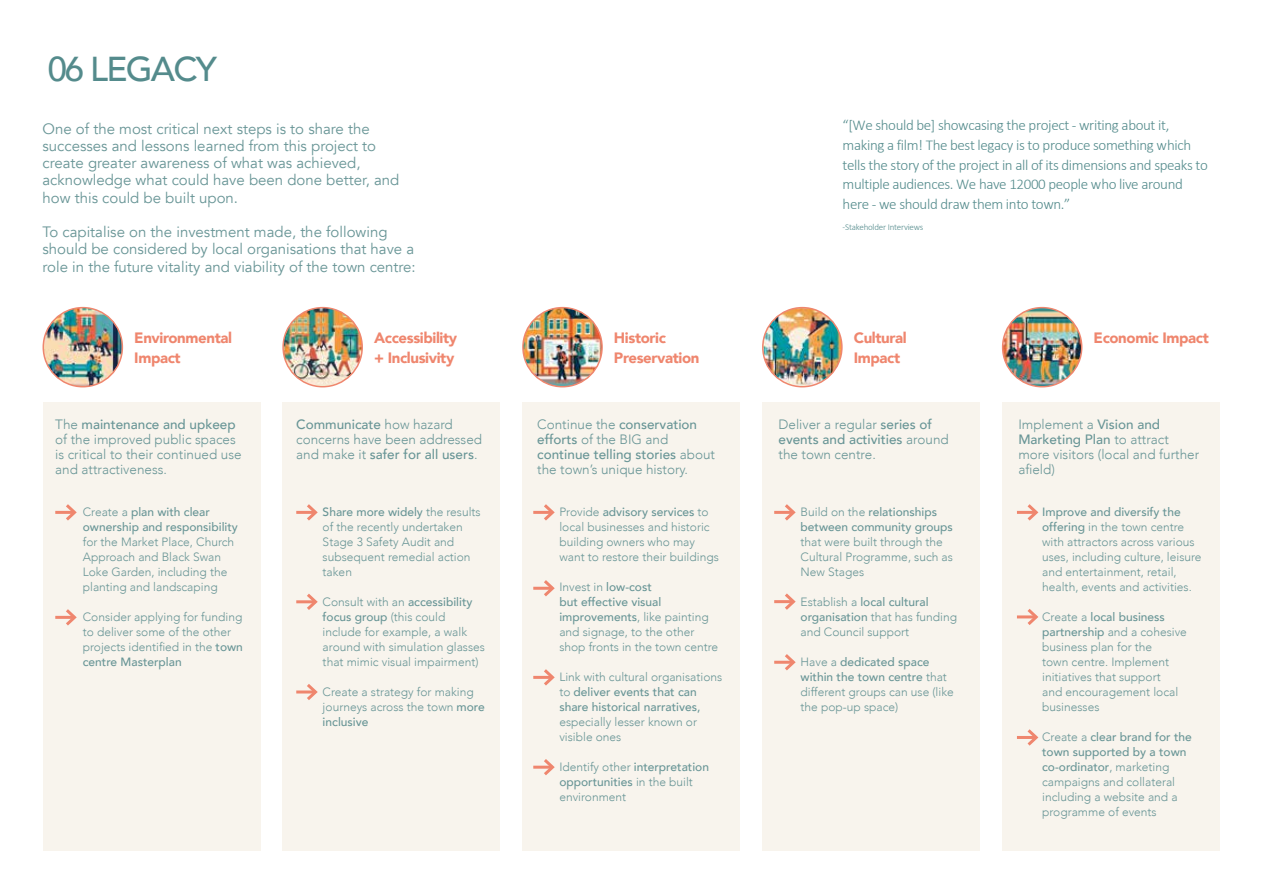
<style>
.page{position:relative;width:1263px;height:893px;background:#fff}
.page>*{position:absolute;margin:0;border:0;box-sizing:border-box;transform-origin:0 0}
.t1{font:500 34.5px "Avenir";letter-spacing:-.05em;color:#548b8c}
.t2{font:15px/17.2px "Avenir";color:#689596}
.t3{font:300 15px/19.8px "Calibri";letter-spacing:-.025em;color:#548b8c}
.t4{font:900 15px/19.8px "Avenir";letter-spacing:-.025em;color:#ef866e}
.t5{font:300 13.5px/15px "Avenir";color:#689596}
.t6{font:300 12px/15px "Avenir";color:#689596}
.t7{font:500 12px/15px "Avenir";color:#689596}
.t8{font:300 9px "Calibri";letter-spacing:-.025em;color:#548b8c}
.s1{font-weight:500}
.s2{font-weight:300}
</style>
<div class="page">
<img style="left:43px;top:308px;width:79px;height:79px;border-radius:40px">
<div style="left:43px;top:307px;width:80px;height:80px;border:2px solid #ef866e;border-radius:50%"></div>
<img style="left:283px;top:308px;width:79px;height:79px;border-radius:40px">
<div style="left:282px;top:307px;width:81px;height:80px;border:2px solid #ef866e;border-radius:50%"></div>
<img style="left:763px;top:308px;width:79px;height:79px;border-radius:40px">
<div style="left:762px;top:307px;width:81px;height:80px;border:2px solid #ef866e;border-radius:50%"></div>
<img style="left:523px;top:308px;width:79px;height:79px;border-radius:40px">
<div style="left:522px;top:307px;width:81px;height:80px;border:2px solid #ef866e;border-radius:50%"></div>
<img style="left:1003px;top:308px;width:79px;height:79px;border-radius:40px">
<div style="left:1002px;top:307px;width:80px;height:80px;border:2px solid #ef866e;border-radius:50%"></div>
<div style="left:43px;top:402px;width:218px;height:448px;background:#f8f4ed"></div>
<div style="left:282px;top:402px;width:218px;height:448px;background:#f8f4ed"></div>
<div style="left:522px;top:402px;width:218px;height:448px;background:#f8f4ed"></div>
<div style="left:762px;top:402px;width:218px;height:448px;background:#f8f4ed"></div>
<div style="left:1002px;top:402px;width:218px;height:448px;background:#f8f4ed"></div>
<hr style="left:55px;top:511px;width:20px;height:3px;background:#ef866e">
<svg style="left:63px;top:504px;width:14px;height:17px"></svg>
<hr style="left:55px;top:616px;width:20px;height:3px;background:#ef866e">
<svg style="left:63px;top:609px;width:14px;height:17px"></svg>
<hr style="left:296px;top:511px;width:19px;height:3px;background:#ef866e">
<svg style="left:304px;top:504px;width:14px;height:17px"></svg>
<hr style="left:533px;top:511px;width:19px;height:3px;background:#ef866e">
<svg style="left:541px;top:504px;width:14px;height:17px"></svg>
<hr style="left:774px;top:511px;width:19px;height:3px;background:#ef866e">
<svg style="left:782px;top:504px;width:14px;height:17px"></svg>
<hr style="left:1017px;top:511px;width:19px;height:3px;background:#ef866e">
<svg style="left:1024px;top:504px;width:15px;height:17px"></svg>
<hr style="left:296px;top:600px;width:19px;height:3px;background:#ef866e">
<svg style="left:304px;top:593px;width:14px;height:17px"></svg>
<hr style="left:533px;top:587px;width:19px;height:3px;background:#ef866e">
<svg style="left:541px;top:580px;width:14px;height:17px"></svg>
<hr style="left:533px;top:676px;width:19px;height:3px;background:#ef866e">
<svg style="left:541px;top:669px;width:14px;height:17px"></svg>
<hr style="left:533px;top:766px;width:19px;height:3px;background:#ef866e">
<svg style="left:541px;top:759px;width:14px;height:16px"></svg>
<hr style="left:774px;top:600px;width:19px;height:3px;background:#ef866e">
<svg style="left:782px;top:593px;width:14px;height:17px"></svg>
<hr style="left:1017px;top:736px;width:19px;height:3px;background:#ef866e">
<svg style="left:1027px;top:729px;width:12px;height:17px"></svg>
<hr style="left:296px;top:690px;width:19px;height:3px;background:#ef866e">
<svg style="left:304px;top:684px;width:14px;height:16px"></svg>
<hr style="left:774px;top:661px;width:19px;height:3px;background:#ef866e">
<svg style="left:782px;top:654px;width:14px;height:17px"></svg>
<hr style="left:1017px;top:615px;width:19px;height:3px;background:#ef866e">
<svg style="left:1024px;top:609px;width:15px;height:16px"></svg>
<h1 class="t1" style="left:47px;top:39px;width:171px">06 LEGACY</h1>
<p class="t2" style="left:43px;top:120px;width:358px">One of the most critical next steps is to share the successes and lessons learned from this project to create greater awareness of what was achieved, acknowledge what could have been done better, and how this could be built upon.</p>
<p class="t2" style="left:43px;top:224px;width:375px">To capitalise on the investment made, the following should be considered by local organisations that have a role in the future vitality and viability of the town centre:</p>
<p class="t3" style="left:843px;top:115px;width:367px">“[We should be] showcasing the project - writing about it, making a film! The best legacy is to produce something which tells the story of the project in all of its dimensions and speaks to multiple audiences. We have 12000 people who live around here - we should draw them into town.”</p>
<p class="t8" style="left:843px;top:222px;width:82px">-Stakeholder Interviews</p>
<p class="t4" style="left:134px;top:327px;width:99px">Environmental<br>Impact</p>
<p class="t4" style="left:374px;top:328px;width:85px">Accessibility + Inclusivity</p>
<p class="t4" style="left:614px;top:328px;width:87px">Historic<br>Preservation</p>
<p class="t4" style="left:854px;top:327px;width:54px">Cultural<br>Impact</p>
<p class="t4" style="left:1093px;top:327px;width:117px">Economic Impact</p>
<p class="t5" style="left:55px;top:417px;width:188px">The <span class="s1">maintenance and upkeep </span>of the improved public spaces is critical to their continued use and attractiveness.</p>
<p class="t5" style="left:296px;top:417px;width:187px"><span class="s1">Communicate</span> how hazard concerns have been addressed and make it <span class="s1">safer for all users</span>.</p>
<p class="t5" style="left:537px;top:417px;width:179px">Continue the <span class="s1">conservation efforts</span> of the BIG and <span class="s1">continue telling stories</span> about the town’s unique history.</p>
<p class="t5" style="left:778px;top:417px;width:172px">Deliver a regular <span class="s1">series of events and activities</span> around the town centre.</p>
<p class="t5" style="left:1018px;top:417px;width:182px">Implement a <span class="s1">Vision and<br>Marketing Plan</span> to attract more visitors (local and further afield)</p>
<p class="t7" style="left:83px;top:504px;width:157px"><span class="s2">Create a</span> plan with clear ownership and responsibility</p>
<p class="t6" style="left:83px;top:535px;width:153px">for the Market Place, Church<br>Approach and Black Swan<br>Loke Garden, including the planting and landscaping</p>
<p class="t6" style="left:83px;top:610px;width:162px">Consider applying for funding to deliver some of the other projects identified in the <span class="s1">town centre Masterplan</span></p>
<p class="t6" style="left:1042px;top:505px;width:161px"><span class="s1">Improve and diversify the offering</span> in the town centre with attractors across various uses, including culture, leisure and entertainment, retail, health, events and activities.</p>
<p class="t6" style="left:1042px;top:610px;width:146px">Create a <span class="s1">local business partnership</span> and a cohesive business plan for the<br>town centre. Implement initiatives that support<br>and encouragement local businesses</p>
<p class="t6" style="left:1042px;top:730px;width:151px">Create a <span class="s1">clear brand for the town supported by a town co-ordinator</span>, marketing campaigns and collateral including a website and a programme of events</p>
<p class="t6" style="left:323px;top:505px;width:160px"><span class="s1">Share more widely</span> the results of the recently undertaken<br>Stage 3 Safety Audit and subsequent remedial action taken</p>
<p class="t6" style="left:323px;top:595px;width:164px">Consult with an <span class="s1">accessibility focus group</span> (this could include for example, a walk around with simulation glasses that mimic visual impairment)</p>
<p class="t6" style="left:323px;top:685px;width:164px">Create a strategy for making journeys across the town <span class="s1">more inclusive</span></p>
<p class="t6" style="left:559px;top:505px;width:161px">Provide <span class="s1">advisory services</span> to local businesses and historic building owners who may want to restore their buildings</p>
<p class="t6" style="left:559px;top:580px;width:160px">Invest in <span class="s1">low-cost<br>but effective visual improvements</span>, like painting and signage, to the other shop fronts in the town centre</p>
<p class="t7" style="left:559px;top:669px;width:164px"><span class="s2">Link with cultural organisations to</span> deliver events that can share historical narratives,</p>
<p class="t6" style="left:559px;top:715px;width:139px">especially lesser known or visible ones</p>
<p class="t6" style="left:559px;top:760px;width:151px">Identify other <span class="s1">interpretation opportunities</span> in the built environment</p>
<p class="t7" style="left:801px;top:504px;width:154px"><span class="s2">Build on the</span> relationships between community groups</p>
<p class="t6" style="left:801px;top:535px;width:154px">that were built through the<br>Cultural Programme, such as<br>New Stages</p>
<p class="t6" style="left:801px;top:595px;width:158px">Establish a <span class="s1">local cultural organisation</span> that has funding and Council support</p>
<p class="t6" style="left:801px;top:655px;width:155px">Have a <span class="s1">dedicated space within the town centre</span> that different groups can use (like the pop-up space)</p>
</div>
